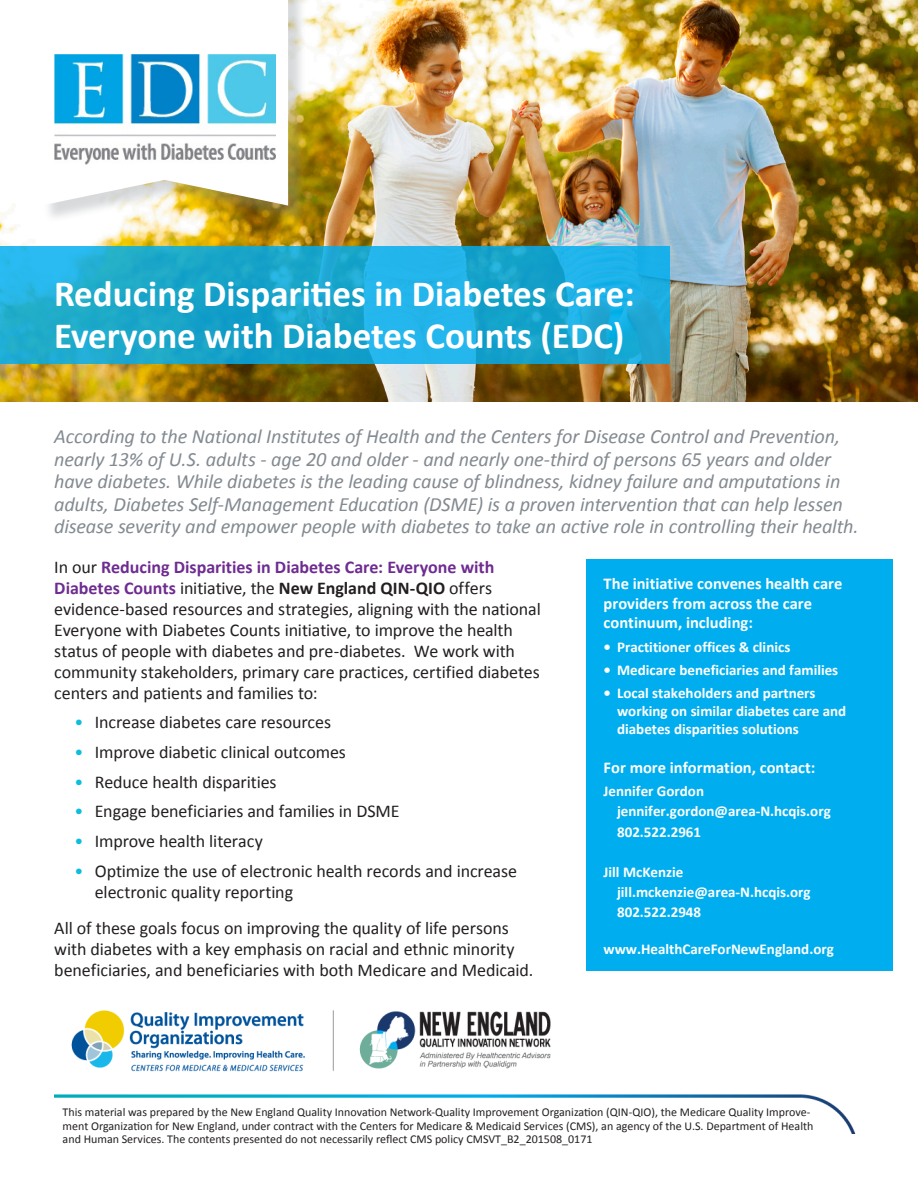
<style>
.page{position:relative;width:918px;height:1188px;background:#fff}
.page>*{position:absolute;margin:0;border:0;box-sizing:border-box;transform-origin:0 0}
.t1{font:700 37.05px/41.1px "Calibri";color:#fff}
.t2{font:italic 20.25px/22.5px "Calibri";letter-spacing:-.005em;color:#838a90}
.Paragraph{font:18px/21px "Calibri";letter-spacing:-.005em;color:#231f20}
.Sidebar_Paragraph{font:700 16.5px/19.5px "Calibri";color:#fff}
.Name{font:700 15px/18px "Calibri";color:#fff}
.NE_QIN-QIO_URL{font:700 15px "Calibri";color:#fff}
.t3{font:12px/13.5px "Calibri";color:#231f20}
.s1{font-weight:700;color:#6e2c91}
.s2{font-weight:700}
.s3{color:#0dbcde}
</style>
<div class="page">
<img style="left:0;top:0;width:918px;height:402px">
<div style="left:43px;top:0;width:264px;height:223px;background:#838a90;opacity:.32"></div>
<svg style="left:41px;top:0;width:247px;height:206px"></svg>
<img style="left:54px;top:1010px;width:801px;height:123px">
<div style="left:587px;top:559px;width:306px;height:411px;background:#00aeef"></div>
<svg style="left:0;top:247px;width:669px;height:117px;background:#1baad4"></svg>
<img style="left:54px;top:55px;width:221px;height:109px">
<p class="t1" style="left:54px;top:274px;width:582px">Reducing Disparities in Diabetes Care:<br>Everyone with Diabetes Counts (EDC)</p>
<p class="t2" style="left:54px;top:425px;width:806px">According to the National Institutes of Health and the Centers for Disease Control and Prevention, nearly 13% of U.S. adults - age 20 and older - and nearly one-third of persons 65 years and older have diabetes. While diabetes is the leading cause of blindness, kidney failure and amputations in adults, Diabetes Self-Management Education (DSME) is a proven intervention that can help lessen disease severity and empower people with diabetes to take an active role in controlling their health.</p>
<p class="Paragraph" style="left:54px;top:556px;width:488px">In our <span class="s1">Reducing Disparities in Diabetes Care: Everyone with Diabetes Counts</span> initiative, the <span class="s2">New England QIN-QIO</span> offers evidence-based resources and strategies, aligning with the national Everyone with Diabetes Counts initiative, to improve the health status of people with diabetes and pre-diabetes. We work with community stakeholders, primary care practices, certified diabetes centers and patients and families to:</p>
<p class="Paragraph" style="left:75px;top:712px;width:258px"><span class="s3">•</span> Increase diabetes care resources</p>
<p class="Paragraph" style="left:75px;top:742px;width:273px"><span class="s3">•</span> Improve diabetic clinical outcomes</p>
<p class="Paragraph" style="left:75px;top:771px;width:204px"><span class="s3">•</span> Reduce health disparities</p>
<p class="Paragraph" style="left:75px;top:801px;width:327px"><span class="s3">•</span> Engage beneficiaries and families in DSME</p>
<p class="Paragraph" style="left:75px;top:831px;width:190px"><span class="s3">•</span> Improve health literacy</p>
<p class="Paragraph" style="left:95px;top:860px;width:424px;text-indent:-20px"><span class="s3">•</span> Optimize the use of electronic health records and increase electronic quality reporting</p>
<p class="Paragraph" style="left:54px;top:918px;width:481px">All of these goals focus on improving the quality of life persons with diabetes with a key emphasis on racial and ethnic minority beneficiaries, and beneficiaries with both Medicare and Medicaid.</p>
<p class="Sidebar_Paragraph" style="left:604px;top:574px;width:240px">The initiative convenes health care providers from across the care continuum, including:</p>
<p class="Name" style="left:604px;top:638px;width:188px">• Practitioner offices &amp; clinics</p>
<p class="Name" style="left:604px;top:661px;width:236px">• Medicare beneficiaries and families</p>
<p class="Name" style="left:617px;top:684px;width:231px;text-indent:-14px">• Local stakeholders and partners working on similar diabetes care and diabetes disparities solutions</p>
<p class="Sidebar_Paragraph" style="left:604px;top:758px;width:213px">For more information, contact:</p>
<p class="Name" style="left:604px;top:782px;width:102px">Jennifer Gordon</p>
<p class="Name" style="left:617px;top:802px;width:215px">jennifer.gordon@area-N.hcqis.org</p>
<p class="Name" style="left:617px;top:823px;width:86px">802.522.2961</p>
<p class="Name" style="left:604px;top:863px;width:81px">Jill McKenzie</p>
<p class="Name" style="left:617px;top:883px;width:195px">jill.mckenzie@area-N.hcqis.org</p>
<p class="Name" style="left:617px;top:903px;width:86px">802.522.2948</p>
<p class="NE_QIN-QIO_URL" style="left:604px;top:939px;width:232px">www.HealthCareForNewEngland.org</p>
<p class="t3" style="left:63px;top:1105px;width:752px">This material was prepared by the New England Quality Innovation Network-Quality Improvement Organization (QIN-QIO), the Medicare Quality Improve&shy;ment Organization for New England, under contract with the Centers for Medicare &amp; Medicaid Services (CMS), an agency of the U.S. Department of Health and Human Services. The contents presented do not necessarily reflect CMS policy CMSVT_B2_201508_0171</p>
</div>
